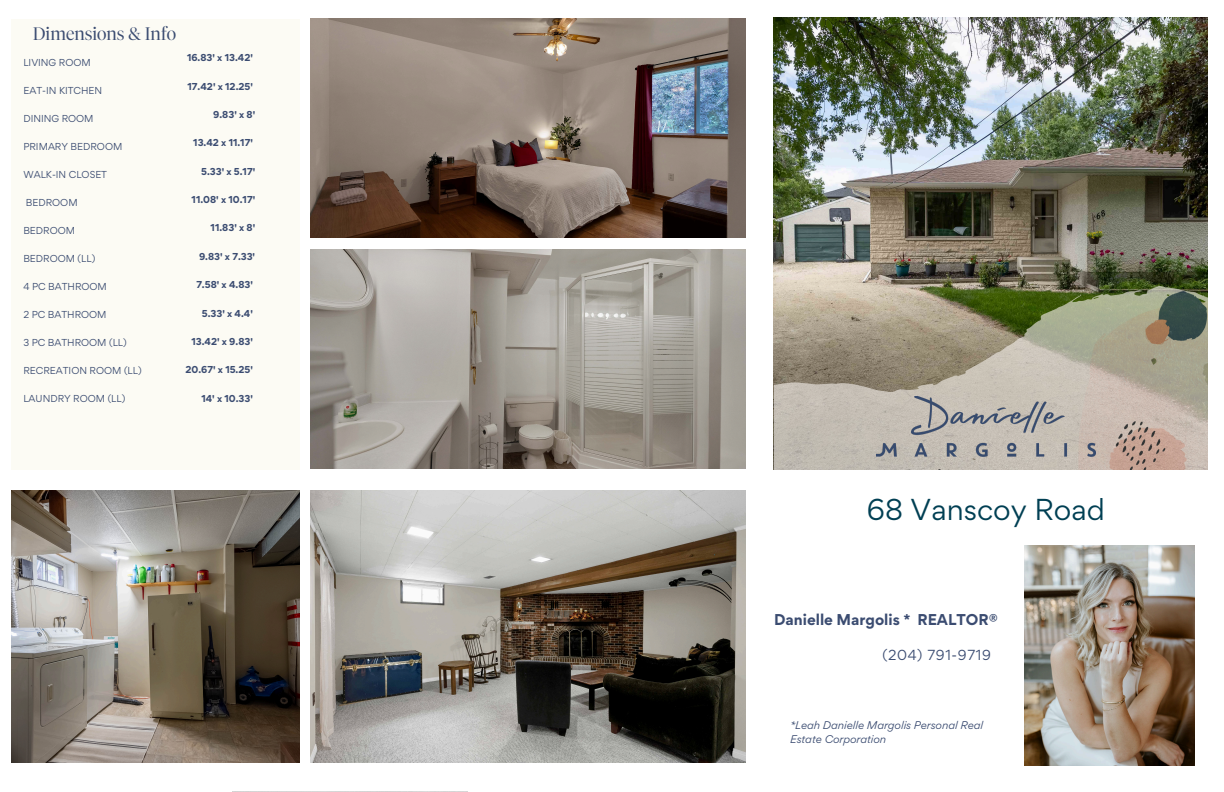
<style>
.page{position:relative;width:1224px;height:792px;background:#fff}
.page>*{position:absolute;margin:0;border:0;box-sizing:border-box;transform-origin:0 0}
.t1{font:27px "Gordita";color:#003f53}
.t2{font:300 18px "Tiempos Fine";color:#3b4c71}
.t3{font:700 14px "Gordita";color:#3b4c71}
.t4{font:13px "Gordita";letter-spacing:.05em;color:#3b4c71}
.t5{font:italic 10px/13.5px "Gordita";color:#3b4c71}
.t6{font:9px "Gordita";color:#3b4c71}
.t7{font:700 9px "Gordita";color:#3b4c71}
</style>
<div class="page">
<img style="left:774px;top:18px;width:433px;height:268px">
<div style="left:11px;top:19px;width:289px;height:451px;background:#fcfbf4"></div>
<img style="left:310px;top:490px;width:435px;height:273px">
<img style="left:310px;top:250px;width:435px;height:219px">
<img style="left:11px;top:490px;width:288px;height:273px">
<img style="left:310px;top:19px;width:435px;height:219px">
<img style="left:774px;top:286px;width:434px;height:184px">
<img style="left:1025px;top:545px;width:169px;height:221px">
<img style="left:877px;top:396px;width:218px;height:61px">
<h3 class="t2" style="left:33px;top:23px;width:145px">Dimensions &amp; Info</h3>
<h6 class="t6" style="left:23px;top:57px;width:69px">LIVING ROOM</h6>
<h6 class="t6" style="left:23px;top:85px;width:80px">EAT-IN KITCHEN</h6>
<h6 class="t6" style="left:23px;top:113px;width:72px">DINING ROOM</h6>
<h6 class="t6" style="left:23px;top:141px;width:101px">PRIMARY BEDROOM</h6>
<h6 class="t6" style="left:23px;top:169px;width:85px">WALK-IN CLOSET</h6>
<p class="t6" style="left:26px;top:197px;width:53px">BEDROOM</p>
<p class="t6" style="left:23px;top:225px;width:53px">BEDROOM</p>
<p class="t6" style="left:23px;top:253px;width:73px">BEDROOM (LL)</p>
<p class="t6" style="left:23px;top:281px;width:85px">4 PC BATHROOM</p>
<p class="t6" style="left:23px;top:309px;width:85px">2 PC BATHROOM</p>
<p class="t6" style="left:23px;top:337px;width:105px">3 PC BATHROOM (LL)</p>
<p class="t6" style="left:23px;top:365px;width:120px">RECREATION ROOM (LL)</p>
<p class="t6" style="left:23px;top:393px;width:103px">LAUNDRY ROOM (LL)</p>
<p class="t7" style="left:187px;top:52px;width:67px">16.83' x 13.42'</p>
<p class="t7" style="left:188px;top:80px;width:67px">17.42' x 12.25'</p>
<p class="t7" style="left:213px;top:109px;width:43px">9.83' x 8'</p>
<p class="t7" style="left:193px;top:137px;width:61px">13.42 x 11.17'</p>
<p class="t7" style="left:201px;top:165px;width:56px">5.33' x 5.17'</p>
<p class="t7" style="left:192px;top:194px;width:65px">11.08' x 10.17'</p>
<p class="t7" style="left:211px;top:222px;width:46px">11.83' x 8'</p>
<p class="t7" style="left:199px;top:250px;width:58px">9.83' x 7.33'</p>
<p class="t7" style="left:196px;top:279px;width:58px">7.58' x 4.83'</p>
<p class="t7" style="left:202px;top:307px;width:53px">5.33' x 4.4'</p>
<p class="t7" style="left:191px;top:335px;width:63px">13.42' x 9.83'</p>
<p class="t7" style="left:186px;top:364px;width:69px">20.67' x 15.25'</p>
<h1 class="t7" style="left:201px;top:392px;width:53px">14' x 10.33'</h1>
<h4 class="t1" style="left:867px;top:491px;width:239px">68 Vanscoy Road</h4>
<h6 class="t3" style="left:774px;top:610px;width:225px">Danielle Margolis * REALTOR®</h6>
<h5 class="t4" style="left:882px;top:647px;width:110px">(204) 791-9719</h5>
<p class="t5" style="left:790px;top:719px;width:195px">*Leah Danielle Margolis Personal Real<br>Estate Corporation</p>
</div>
